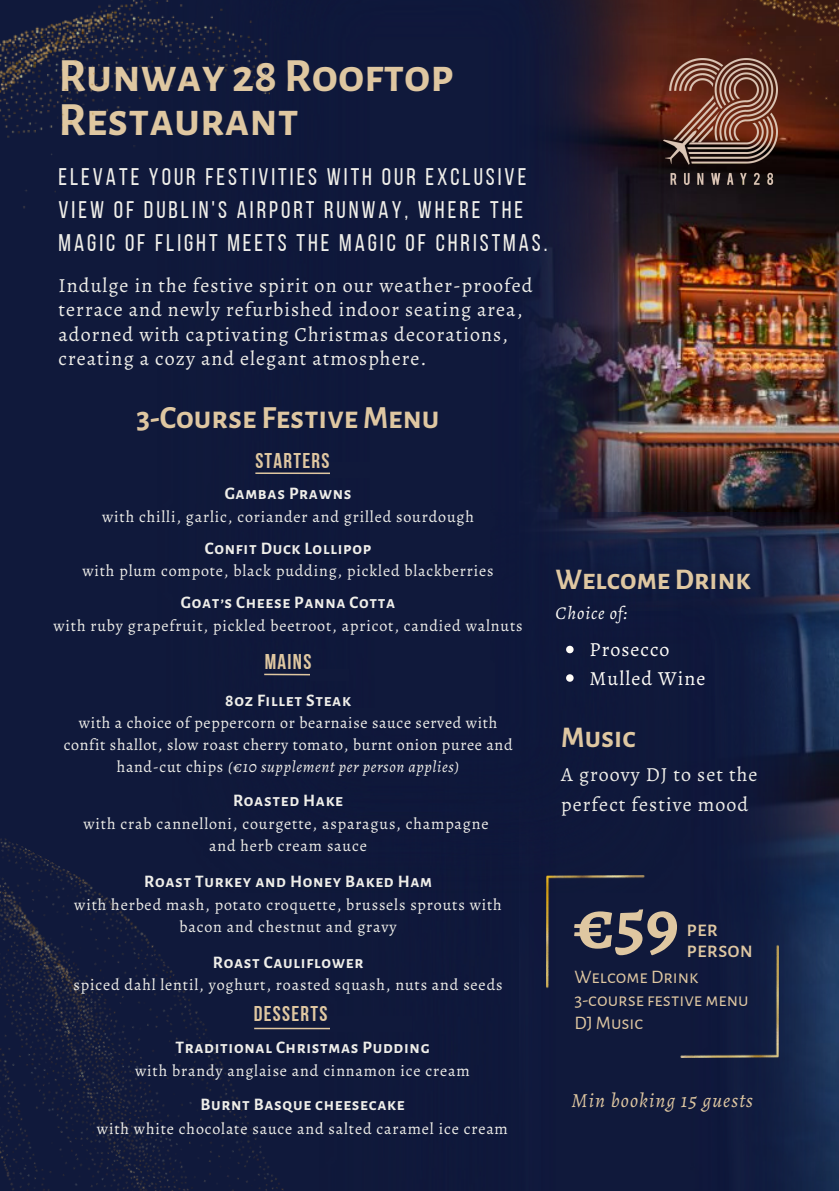
<style>
.page{position:relative;width:839px;height:1191px;background:#fff}
.page>*{position:absolute;margin:0;border:0;box-sizing:border-box;transform-origin:0 0}
.t1{font:700 71.8px "Alegreya SC";color:#dfc7a1}
.t2{font:700 46.8px "Alegreya Sans SC";color:#dfc7a1}
.t3{font:700 31.6px "Alegreya Sans SC";color:#dfc7a1}
.t4{font:700 29.4px "Alegreya Sans SC";color:#dfc7a1}
.t5{font:24px/33.4px "Bebas Neue";letter-spacing:.125em;color:#efeee9}
.t6{font:500 22px/21px "Alegreya Sans SC";color:#dfc7a1}
.t7{font:21.4px "Bebas Neue Cyrillic";letter-spacing:.06em;color:#dfc7a1}
.t8{font:20px/24.2px "Alegreya";letter-spacing:.055em;color:#efeee9}
.t9{font:20px "Alegreya";letter-spacing:.055em;color:#fffdf8}
.t10{font:italic 20px "Alegreya";letter-spacing:.055em;color:#dfc7a1}
.t11{font:19px/23px "Alegreya Sans SC";color:#dfc7a1}
.t12{font:italic 18px "Alegreya";letter-spacing:.055em;color:#fffdf8}
.t13{font:700 17.2px "Alegreya Sans SC";letter-spacing:.04em;color:#efeee9}
.t14{font:16px/22px "Alegreya";letter-spacing:.055em;color:#efeee9;text-align:center}
.s1{font-style:italic}
</style>
<div class="page">
<div style="left:0;top:0;width:838px;height:1191px;background:#10193b"></div>
<img style="left:0;top:838px;width:319px;height:353px">
<img style="left:708px;top:381px;width:130px;height:132px">
<img style="left:319px;top:513px;width:519px;height:678px">
<img style="left:157px;top:0;width:551px;height:892px">
<img style="left:0;top:0;width:269px;height:322px">
<img style="left:664px;top:0;width:174px;height:381px">
<img style="left:546px;top:875px;width:232px;height:183px">
<div style="left:310px;top:708px;width:92px;height:12px;background:#10193b"></div>
<hr style="left:255px;top:472px;width:152px;height:2px;background:#dfc7a1">
<hr style="left:264px;top:674px;width:66px;height:2px;background:#dfc7a1">
<div style="left:310px;top:669px;width:39px;height:11px;background:#10193b"></div>
<hr style="left:254px;top:1028px;width:152px;height:1px;background:#dfc7a1">
<svg style="left:566px;top:646px;width:7px;height:7px"></svg>
<svg style="left:566px;top:674px;width:7px;height:8px"></svg>
<div style="left:330px;top:463px;width:82px;height:15px;background:#10193b"></div>
<div style="left:330px;top:1016px;width:81px;height:16px;background:#10193b"></div>
<p class="t2" style="left:59px;top:54px;width:396px">Runway 28 Rooftop</p>
<p class="t2" style="left:59px;top:97px;width:242px">Restaurant</p>
<p class="t5" style="left:59px;top:162px;width:490px">ELEVATE YOUR FESTIVITIES WITH OUR EXCLUSIVE<br>VIEW OF DUBLIN'S AIRPORT RUNWAY, WHERE THE<br>MAGIC OF FLIGHT MEETS THE MAGIC OF CHRISTMAS.</p>
<p class="t8" style="left:59px;top:273px;width:475px">Indulge in the festive spirit on our weather-proofed terrace and newly refurbished indoor seating area, adorned with captivating Christmas decorations, creating a cozy and elegant atmosphere.</p>
<p class="t3" style="left:136px;top:403px;width:304px">3-Course FestiveMenu</p>
<p class="t7" style="left:255px;top:452px;width:76px">STARTERS</p>
<p class="t13" style="left:225px;top:486px;width:128px">Gambas Prawns</p>
<p class="t14" style="left:102px;top:506px;width:373px">with chilli, garlic, coriander and grilled sourdough</p>
<p class="t13" style="left:205px;top:540px;width:168px">Confit Duck Lollipop</p>
<p class="t14" style="left:82px;top:560px;width:413px">with plum compote, black pudding, pickled blackberries</p>
<p class="t13" style="left:181px;top:594px;width:216px">Goat’s Cheese Panna Cotta</p>
<p class="t14" style="left:53px;top:614px;width:470px">with ruby grapefruit, pickled beetroot, apricot, candied walnuts</p>
<p class="t7" style="left:265px;top:653px;width:48px">MAINS</p>
<p class="t13" style="left:225px;top:692px;width:127px">8oz Fillet Steak</p>
<p class="t14" style="left:64px;top:712px;width:450px">with a choice of peppercorn or bearnaise sauce served with confit shallot, slow roast cherry tomato, burnt onion puree and hand-cut chips <span class="s1">(€10 supplement per person applies)</span></p>
<p class="t13" style="left:233px;top:793px;width:112px">Roasted Hake</p>
<p class="t14" style="left:83px;top:813px;width:406px">with crab cannelloni, courgette, asparagus, champagne</p>
<p class="t14" style="left:209px;top:835px;width:159px">and herb cream sauce</p>
<p class="t13" style="left:144px;top:873px;width:289px">Roast Turkey and Honey Baked Ham</p>
<p class="t14" style="left:74px;top:893px;width:429px">with herbed mash, potato croquette, brussels sprouts with bacon and chestnut and gravy</p>
<p class="t13" style="left:213px;top:954px;width:152px">Roast Cauliflower</p>
<p class="t14" style="left:74px;top:974px;width:430px">spiced dahl lentil, yoghurt, roasted squash, nuts and seeds</p>
<p class="t7" style="left:254px;top:1005px;width:75px">DESSERTS</p>
<p class="t13" style="left:175px;top:1039px;width:256px">Traditional Christmas Pudding</p>
<p class="t14" style="left:135px;top:1060px;width:336px">with brandy anglaise and cinnamon ice cream</p>
<p class="t13" style="left:200px;top:1096px;width:206px">Burnt Basque cheesecake</p>
<p class="t14" style="left:97px;top:1118px;width:412px">with white chocolate sauce and salted caramel ice cream</p>
<p class="t4" style="left:555px;top:565px;width:197px">WelcomeDrink</p>
<p class="t12" style="left:555px;top:600px;width:74px">Choice of:</p>
<p class="t9" style="left:589px;top:636px;width:81px">Prosecco</p>
<p class="t9" style="left:589px;top:664px;width:117px">Mulled Wine</p>
<p class="t4" style="left:561px;top:723px;width:76px">Music</p>
<p class="t8" style="left:561px;top:760px;width:198px;line-height:30px">A groovy DJ to set the perfect festive mood</p>
<p class="t1" style="left:573px;top:875px;width:107px">€59</p>
<p class="t6" style="left:686px;top:919px;width:68px">per person</p>
<p class="t11" style="left:574px;top:966px;width:125px">Welcome Drink</p>
<p class="t11" style="left:574px;top:989px;width:176px">3-course festive menu<br>DJ Music</p>
<p class="t10" style="left:571px;top:1086px;width:183px">Min booking 15 guests</p>
</div>
